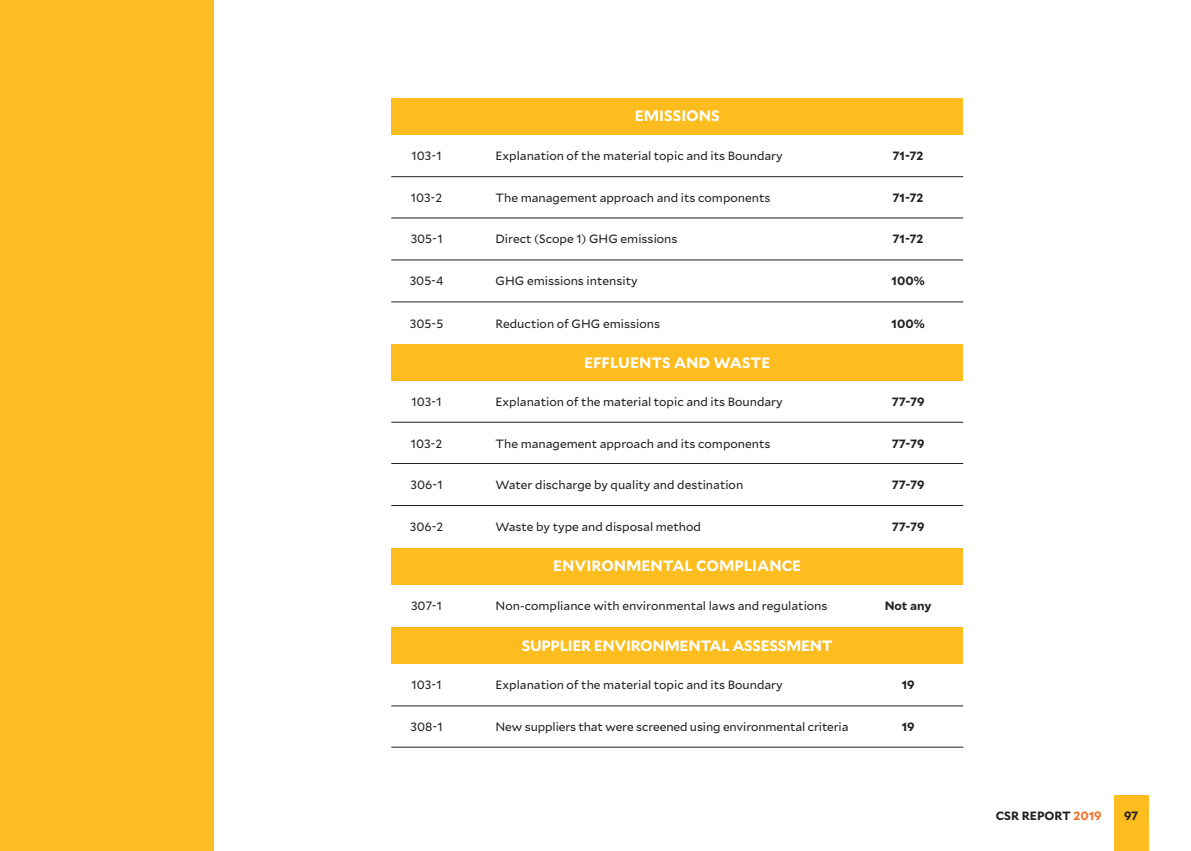
<style>
.page{position:relative;width:1191px;height:851px;background:#fff}
.page>*{position:absolute;margin:0;border:0;box-sizing:border-box;transform-origin:0 0}
.t1{font:700 15px "Mallory";color:#fff}
.t2{font:700 15px "Mallory";letter-spacing:-.02em;color:#fff}
.t3{font:12px "Mallory";color:#231f20}
.t4{font:700 12px "Mallory";color:#231f20}
.s1{color:#f37128}
</style>
<div class="page">
<div style="left:1114px;top:795px;width:34px;height:55px;background:#fdbd1e"></div>
<div style="left:391px;top:99px;width:572px;height:36px;background:#fdbd1e"></div>
<div style="left:391px;top:345px;width:572px;height:36px;background:#fdbd1e"></div>
<hr style="left:391px;top:176px;width:572px;height:1px;background:#231f20">
<hr style="left:391px;top:217px;width:572px;height:1px;background:#231f20">
<div style="left:391px;top:548px;width:572px;height:36px;background:#fdbd1e"></div>
<hr style="left:391px;top:259px;width:572px;height:1px;background:#231f20">
<hr style="left:391px;top:301px;width:572px;height:1px;background:#231f20">
<hr style="left:391px;top:422px;width:572px;height:1px;background:#231f20">
<hr style="left:391px;top:463px;width:572px;height:1px;background:#231f20">
<hr style="left:391px;top:505px;width:572px;height:1px;background:#231f20">
<div style="left:391px;top:627px;width:572px;height:36px;background:#fdbd1e"></div>
<hr style="left:391px;top:705px;width:572px;height:1px;background:#231f20">
<hr style="left:391px;top:746px;width:572px;height:1px;background:#231f20">
<div style="left:0;top:0;width:214px;height:850px;background:#fdbd26"></div>
<p class="t3" style="left:411px;top:147px;width:31px">103-1</p>
<p class="t1" style="left:635px;top:105px;width:86px">EMISSIONS</p>
<p class="t3" style="left:495px;top:147px;width:289px">Explanation of the material topic and its Boundary</p>
<p class="t4" style="left:892px;top:147px;width:33px">71-72</p>
<p class="t3" style="left:411px;top:189px;width:33px">103-2</p>
<p class="t3" style="left:495px;top:189px;width:276px">The management approach and its components</p>
<p class="t4" style="left:892px;top:189px;width:33px">71-72</p>
<p class="t3" style="left:411px;top:230px;width:33px">305-1</p>
<p class="t3" style="left:495px;top:230px;width:183px">Direct (Scope 1) GHG emissions</p>
<p class="t4" style="left:892px;top:230px;width:33px">71-72</p>
<p class="t3" style="left:410px;top:272px;width:35px">305-4</p>
<p class="t3" style="left:495px;top:272px;width:144px">GHG emissions intensity</p>
<p class="t4" style="left:891px;top:272px;width:35px">100%</p>
<p class="t3" style="left:410px;top:315px;width:35px">305-5</p>
<p class="t3" style="left:495px;top:315px;width:166px">Reduction of GHG emissions</p>
<p class="t4" style="left:891px;top:314px;width:35px">100%</p>
<p class="t3" style="left:411px;top:392px;width:31px">103-1</p>
<p class="t1" style="left:584px;top:351px;width:188px">EFFLUENTS AND WASTE</p>
<p class="t3" style="left:495px;top:392px;width:289px">Explanation of the material topic and its Boundary</p>
<p class="t4" style="left:891px;top:392px;width:34px">77-79</p>
<p class="t3" style="left:411px;top:435px;width:33px">103-2</p>
<p class="t3" style="left:495px;top:435px;width:276px">The management approach and its components</p>
<p class="t4" style="left:891px;top:434px;width:34px">77-79</p>
<p class="t3" style="left:410px;top:476px;width:34px">306-1</p>
<p class="t3" style="left:495px;top:476px;width:249px">Water discharge by quality and destination</p>
<p class="t4" style="left:891px;top:475px;width:34px">77-79</p>
<p class="t3" style="left:410px;top:518px;width:35px">306-2</p>
<p class="t3" style="left:495px;top:518px;width:207px">Waste by type and disposal method</p>
<p class="t4" style="left:891px;top:517px;width:34px">77-79</p>
<p class="t1" style="left:553px;top:554px;width:249px">ENVIRONMENTAL COMPLIANCE</p>
<p class="t3" style="left:411px;top:596px;width:33px">307-1</p>
<p class="t3" style="left:495px;top:596px;width:333px">Non-compliance with environmental laws and regulations</p>
<p class="t4" style="left:884px;top:596px;width:48px">Not any</p>
<p class="t3" style="left:411px;top:676px;width:31px">103-1</p>
<p class="t2" style="left:522px;top:634px;width:312px">SUPPLIER ENVIRONMENTAL ASSESSMENT</p>
<p class="t3" style="left:495px;top:676px;width:289px">Explanation of the material topic and its Boundary</p>
<p class="t4" style="left:901px;top:675px;width:14px">19</p>
<p class="t3" style="left:410px;top:718px;width:34px">308-1</p>
<p class="t3" style="left:495px;top:718px;width:354px">New suppliers that were screened using environmental criteria</p>
<p class="t4" style="left:901px;top:718px;width:14px">19</p>
<p class="t4" style="left:995px;top:806px;width:107px">CSR REPORT <span class="s1">2019</span></p>
<p class="t4" style="left:1124px;top:806px;width:16px">97</p>
</div>
